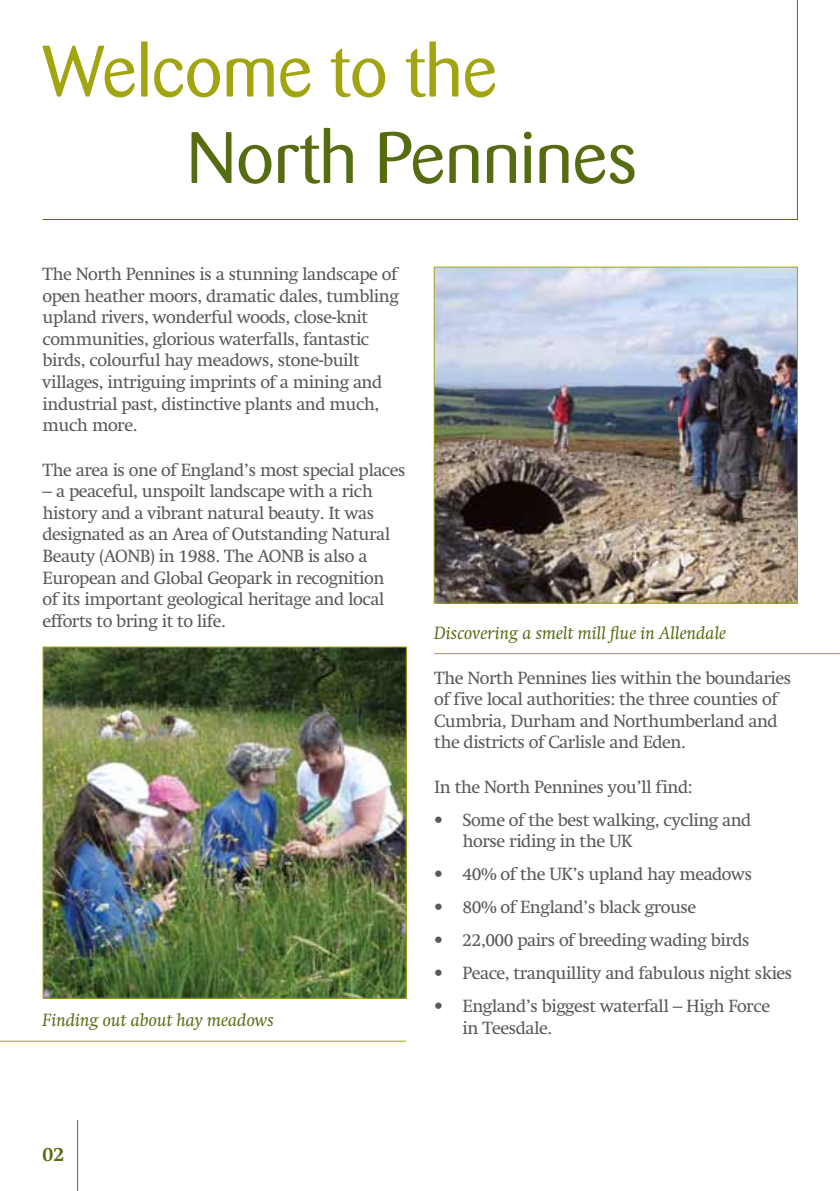
<style>
.page{position:relative;width:840px;height:1191px;background:#fff}
.page>*{position:absolute;margin:0;border:0;box-sizing:border-box;transform-origin:0 0}
.t1{font:72px "Barmeno BQ";color:#566c11}
.t2{font:72px "Barmeno BQ";color:#a3a510}
.t3{font:700 20px "Swift LT Std";color:#566c11}
.t4{font:18px/21.6px "Swift LT Std";letter-spacing:-.03em;color:#58595b}
.t5{font:italic 18px "Swift LT Std";color:#566c11}
</style>
<div class="page">
<hr style="left:77px;top:1120px;width:1px;height:71px;background:#566c11">
<img style="left:45px;top:648px;width:359px;height:348px">
<div style="left:43px;top:646px;width:363px;height:352px;border:1px solid #a3a510"></div>
<img style="left:435px;top:269px;width:360px;height:332px">
<svg style="left:42px;top:0;width:756px;height:220px"></svg>
<hr style="left:0;top:1040px;width:405px;height:1px;background:#a3a510">
<hr style="left:434px;top:653px;width:405px;height:1px;background:#a3a510">
<h1 class="t2" style="left:43px;top:30px;width:456px">Welcome to the</h1>
<h1 class="t1" style="left:187px;top:116px;width:452px">North Pennines</h1>
<p class="t4" style="left:43px;top:263px;width:357px">The North Pennines is a stunning landscape of open heather moors, dramatic dales, tumbling upland rivers, wonderful woods, close-knit communities, glorious waterfalls, fantastic birds, colourful hay meadows, stone-built villages, intriguing imprints of a mining and industrial past, distinctive plants and much, much more.</p>
<p class="t4" style="left:43px;top:459px;width:364px">The area is one of England’s most special places</p>
<p class="t4" style="left:43px;top:481px;width:349px">– a peaceful, unspoilt landscape with a rich history and a vibrant natural beauty. It was designated as an Area of Outstanding Natural Beauty (AONB) in 1988. The AONB is also a European and Global Geopark in recognition of its important geological heritage and local efforts to bring it to life.</p>
<p class="t5" style="left:43px;top:1009px;width:233px">Finding out about hay meadows</p>
<p class="t5" style="left:434px;top:623px;width:293px">Discovering a smelt mill flue in Allendale</p>
<p class="t4" style="left:434px;top:667px;width:358px">The North Pennines lies within the boundaries of five local authorities: the three counties of Cumbria, Durham and Northumberland and the districts of Carlisle and Eden.</p>
<p class="t4" style="left:434px;top:776px;width:260px">In the North Pennines you’ll find:</p>
<p class="t4" style="left:462px;top:809px;width:290px;text-indent:-28px">• Some of the best walking, cycling and horse riding in the UK</p>
<p class="t4" style="left:434px;top:863px;width:319px">• 40% of the UK’s upland hay meadows</p>
<p class="t4" style="left:434px;top:896px;width:263px">• 80% of England’s black grouse</p>
<p class="t4" style="left:434px;top:929px;width:317px">• 22,000 pairs of breeding wading birds</p>
<p class="t4" style="left:434px;top:962px;width:359px">• Peace, tranquillity and fabulous night skies</p>
<p class="t4" style="left:462px;top:995px;width:309px;text-indent:-28px">• England’s biggest waterfall – High Force in Teesdale.</p>
<p class="t3" style="left:43px;top:1143px;width:23px">02</p>
</div>
